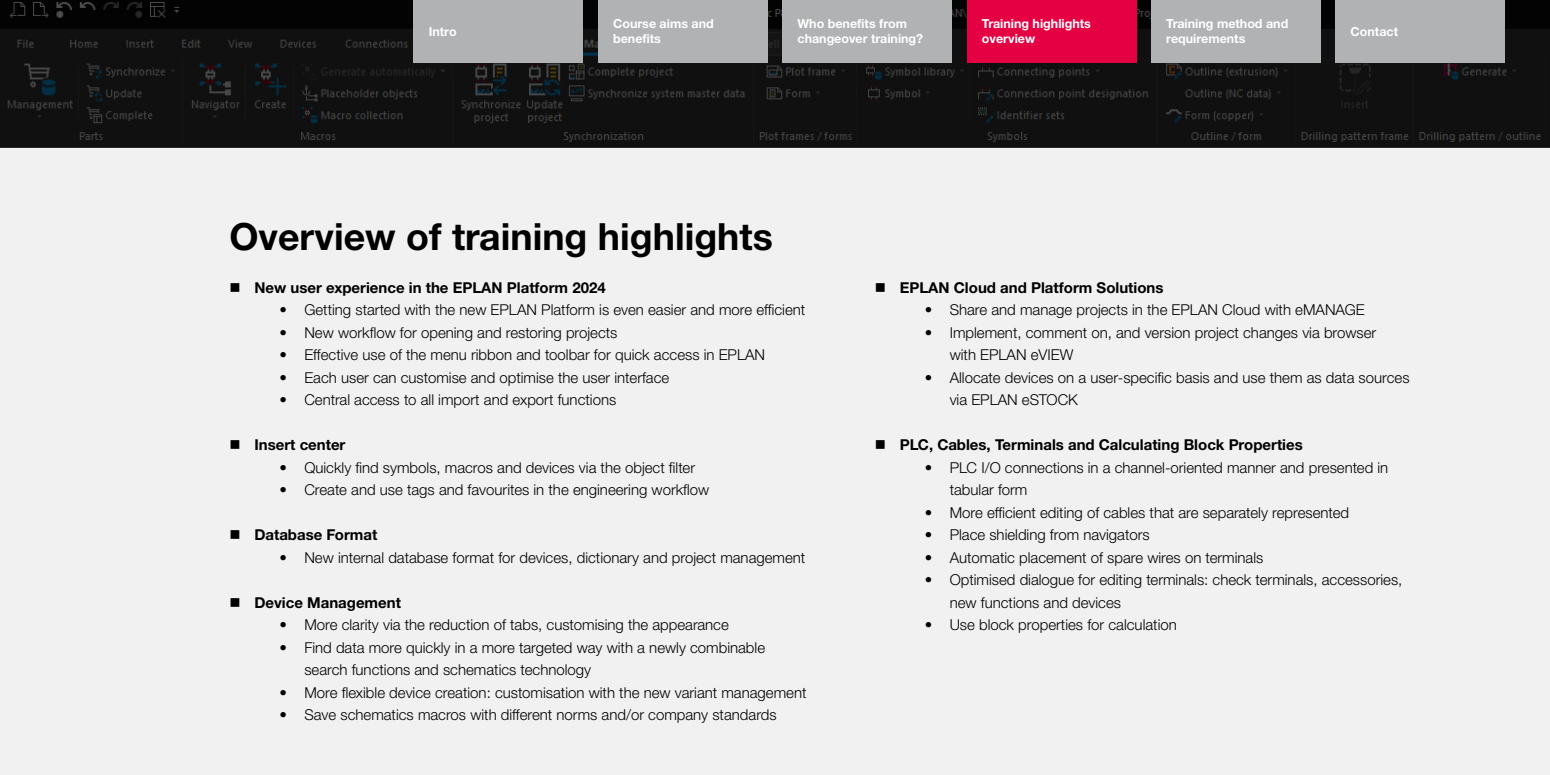
<style>
.page{position:relative;width:1550px;height:775px;background:#fff}
.page>*{position:absolute;margin:0;border:0;box-sizing:border-box;transform-origin:0 0}
.t1{font:700 37.5px "Neue Helvetica For Rittal";color:#000}
.t2{font:300 15px/22.5px "Neue Helvetica For Rittal";color:#000}
.t3{font:700 15px "Neue Helvetica For Rittal";color:#000}
.t4{font:700 12.5px/15px "Neue Helvetica For Rittal";color:#fff}
</style>
<div class="page">
<div style="left:0;top:148px;width:1550px;height:627px;background:#f1f1f1"></div>
<svg style="left:0;top:0;width:1550px;height:148px;background:#131313"></svg>
<div style="left:598px;top:0;width:169px;height:62px;background:#b1b2b3"></div>
<div style="left:782px;top:0;width:170px;height:62px;background:#b1b2b3"></div>
<div style="left:967px;top:0;width:169px;height:62px;background:#e50043"></div>
<div style="left:1151px;top:0;width:170px;height:62px;background:#b1b2b3"></div>
<div style="left:1336px;top:0;width:169px;height:62px;background:#b1b2b3"></div>
<div style="left:414px;top:0;width:169px;height:62px;background:#b1b2b3"></div>
<p class="t4" style="left:613px;top:16px;width:102px">Course aims and benefits</p>
<p class="t4" style="left:798px;top:16px;width:127px">Who benefits from changeover training?</p>
<p class="t4" style="left:982px;top:16px;width:111px">Training highlights overview</p>
<p class="t4" style="left:1166px;top:16px;width:124px">Training method and requirements</p>
<p class="t4" style="left:429px;top:24px;width:29px">Intro</p>
<p class="t4" style="left:1351px;top:24px;width:49px">Contact</p>
<h1 class="t1" style="left:229px;top:213px;width:545px">Overview of training highlights</h1>
<p class="t3" style="left:229px;top:278px;width:378px">■ New user experience in the EPLAN Platform 2024</p>
<p class="t2" style="left:279px;top:298px;width:527px">• Getting started with the new EPLAN Platform is even easier and more efficient</p>
<p class="t2" style="left:279px;top:321px;width:340px">• New workflow for opening and restoring projects</p>
<p class="t2" style="left:279px;top:343px;width:487px">• Effective use of the menu ribbon and toolbar for quick access in EPLAN</p>
<p class="t2" style="left:279px;top:366px;width:391px">• Each user can customise and optimise the user interface</p>
<p class="t2" style="left:279px;top:388px;width:338px">• Central access to all import and export functions</p>
<p class="t3" style="left:229px;top:435px;width:118px">■ Insert center</p>
<p class="t2" style="left:279px;top:456px;width:417px">• Quickly find symbols, macros and devices via the object filter</p>
<p class="t2" style="left:279px;top:478px;width:432px">• Create and use tags and favourites in the engineering workflow</p>
<p class="t3" style="left:229px;top:525px;width:149px">■ Database Format</p>
<p class="t2" style="left:279px;top:546px;width:528px">• New internal database format for devices, dictionary and project management</p>
<p class="t3" style="left:229px;top:593px;width:173px">■ Device Management</p>
<p class="t2" style="left:279px;top:613px;width:451px">• More clarity via the reduction of tabs, customising the appearance</p>
<p class="t2" style="left:304px;top:636px;width:462px;text-indent:-25px">• Find data more quickly in a more targeted way with a newly combinable search functions and schematics technology</p>
<p class="t2" style="left:279px;top:681px;width:529px">• More flexible device creation: customisation with the new variant management</p>
<p class="t2" style="left:279px;top:703px;width:499px">• Save schematics macros with different norms and/or company standards</p>
<p class="t3" style="left:875px;top:278px;width:290px">■ EPLAN Cloud and Platform Solutions</p>
<p class="t2" style="left:925px;top:298px;width:442px">• Share and manage projects in the EPLAN Cloud with eMANAGE</p>
<p class="t2" style="left:950px;top:321px;width:428px;text-indent:-25px">• Implement, comment on, and version project changes via browser with EPLAN eVIEW</p>
<p class="t2" style="left:950px;top:366px;width:461px;text-indent:-25px">• Allocate devices on a user-specific basis and use them as data sources via EPLAN eSTOCK</p>
<p class="t3" style="left:875px;top:435px;width:430px">■ PLC, Cables, Terminals and Calculating Block Properties</p>
<p class="t2" style="left:950px;top:456px;width:440px;text-indent:-25px">• PLC I/O connections in a channel-oriented manner and presented in tabular form</p>
<p class="t2" style="left:925px;top:501px;width:426px">• More efficient editing of cables that are separately represented</p>
<p class="t2" style="left:925px;top:523px;width:226px">• Place shielding from navigators</p>
<p class="t2" style="left:925px;top:546px;width:340px">• Automatic placement of spare wires on terminals</p>
<p class="t2" style="left:950px;top:568px;width:454px;text-indent:-25px">• Optimised dialogue for editing terminals: check terminals, accessories, new functions and devices</p>
<p class="t2" style="left:925px;top:613px;width:254px">• Use block properties for calculation</p>
</div>
